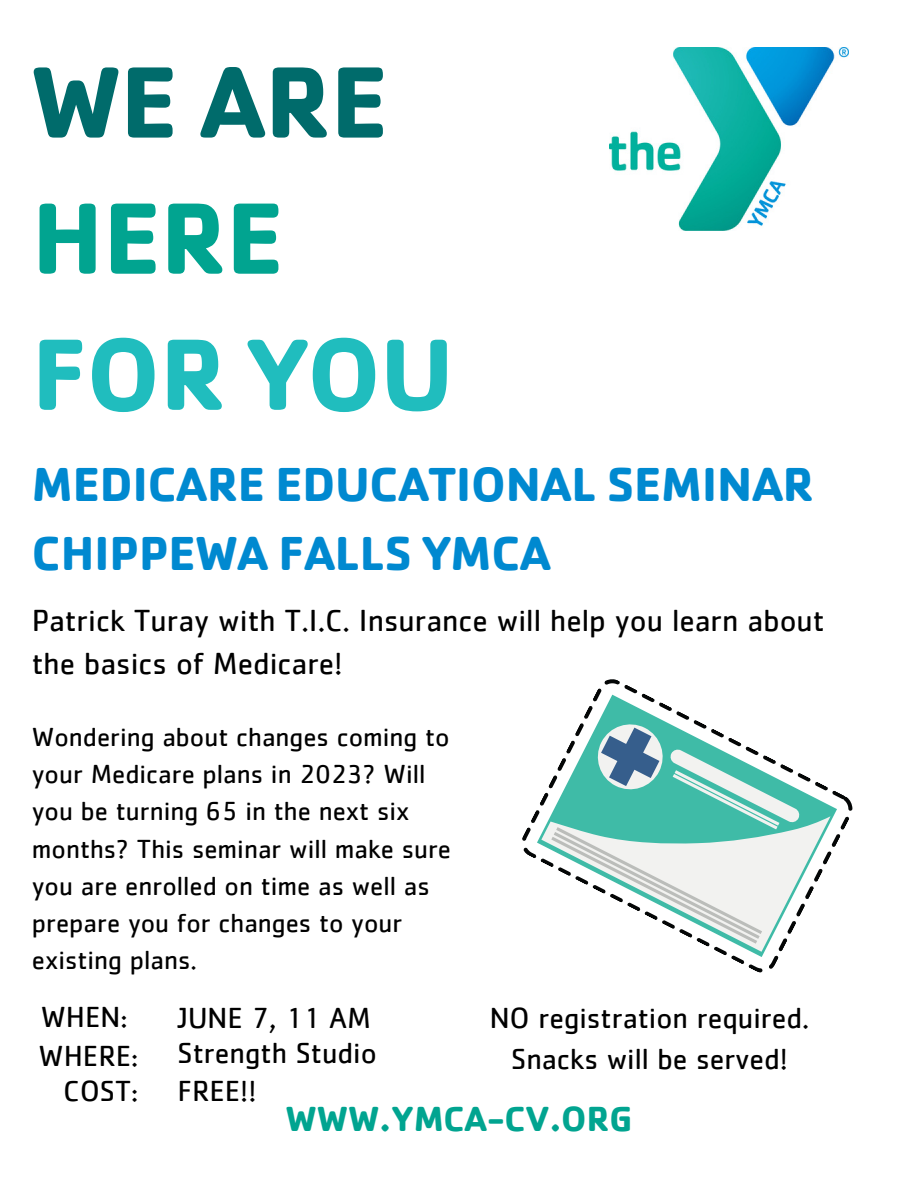
<style>
.page{position:relative;width:918px;height:1188px;background:#fff}
.page>*{position:absolute;margin:0;border:0;box-sizing:border-box;transform-origin:0 0}
.t1{font:700 105px "Cachet Pro";color:#20bdbe}
.t2{font:700 105px "Cachet Pro";color:#006b6b}
.t3{font:700 105px "Cachet Pro";color:#01a490}
.t4{font:700 49.5px "Cachet Pro";color:#0089d0}
.t5{font:700 36px "Cachet";color:#01a490}
.t6{font:31.5px/43.8px "Cachet";color:#000}
.t7{font:30px "Cachet";color:#000}
.t8{font:27px/37.2px "Cachet";color:#000}
</style>
<div class="page">
<svg style="left:522px;top:679px;width:331px;height:294px"></svg>
<svg style="left:537px;top:695px;width:300px;height:262px"></svg>
<svg style="left:541px;top:704px;width:290px;height:248px"></svg>
<svg style="left:551px;top:713px;width:251px;height:231px"></svg>
<img style="left:609px;top:47px;width:240px;height:184px">
<p class="t2" style="left:32px;top:36px;width:358px">WE ARE</p>
<p class="t3" style="left:32px;top:172px;width:253px">HERE</p>
<p class="t1" style="left:32px;top:308px;width:423px">FOR YOU</p>
<p class="t4" style="left:32px;top:453px;width:783px">MEDICARE EDUCATIONAL SEMINAR</p>
<p class="t4" style="left:32px;top:522px;width:520px">CHIPPEWA FALLS YMCA</p>
<p class="t6" style="left:32px;top:600px;width:794px">Patrick Turay with T.I.C. Insurance will help you learn about the basics of Medicare!</p>
<p class="t8" style="left:32px;top:720px;width:421px">Wondering about changes coming to your Medicare plans in 2023? Will you be turning 65 in the next six months? This seminar will make sure you are enrolled on time as well as prepare you for changes to your existing plans.</p>
<p class="t7" style="left:41px;top:1004px;width:88px">WHEN:</p>
<p class="t7" style="left:178px;top:1004px;width:195px">JUNE 7, 11 AM</p>
<p class="t7" style="left:39px;top:1042px;width:101px">WHERE:</p>
<p class="t7" style="left:178px;top:1040px;width:201px">Strength Studio</p>
<p class="t7" style="left:63px;top:1078px;width:76px">COST:</p>
<p class="t7" style="left:178px;top:1078px;width:80px">FREE!!</p>
<p class="t7" style="left:490px;top:1004px;width:321px">NO registration required.</p>
<p class="t7" style="left:511px;top:1046px;width:278px">Snacks will be served!</p>
<p class="t5" style="left:286px;top:1095px;width:348px">WWW.YMCA-CV.ORG</p>
</div>
